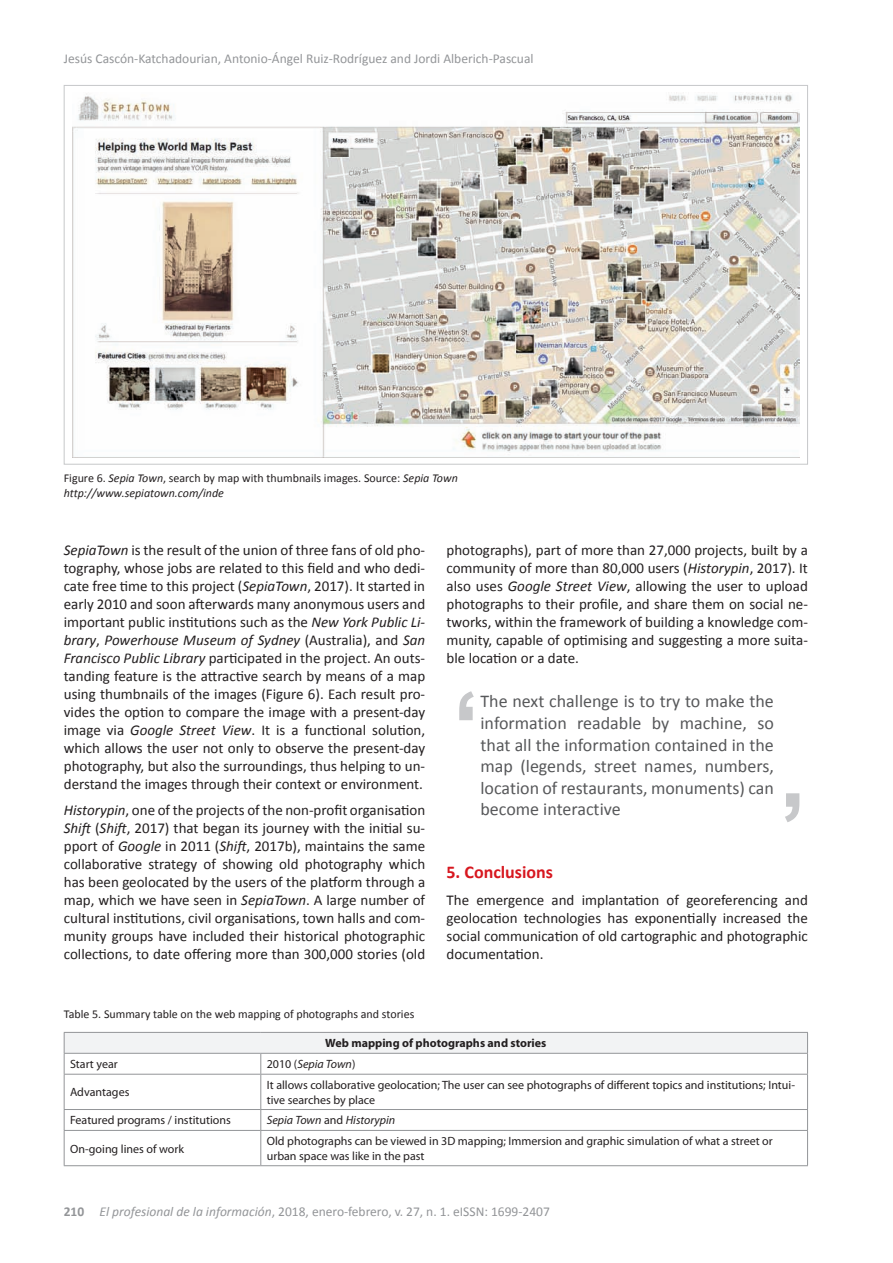
<style>
.page{position:relative;width:893px;height:1263px;background:#fff}
.page>*{position:absolute;margin:0;border:0;box-sizing:border-box;transform-origin:0 0}
.t1{font:18px/21.6px "Calibri";color:#57585a;text-align:justify}
.t2{font:700 18px "Calibri";color:#d7171f}
.t3{font:15px/18px "Calibri";color:#231f20;text-align:justify}
.t4{font:13.5px "Calibri";color:#939598}
.t5{font:12px/14.4px "Myriad Pro";color:#231f20}
.t6{font:12px/14.4px "Calibri";color:#231f20}
.t7{font:italic 12px "Myriad Pro";color:#231f20}
.t8{font:700 12px "Myriad Pro";color:#231f20}
.s1{font-style:italic}
.s2{font-style:normal}
.s3{font-weight:700}
</style>
<div class="page">
<img style="left:72px;top:92px;width:727px;height:365px">
<div style="left:64px;top:1032px;width:743px;height:21px;background:#f2f3f4"></div>
<hr style="left:64px;top:1032px;width:197px;height:1px;background:#939598">
<hr style="left:261px;top:1032px;width:547px;height:1px;background:#939598">
<hr style="left:64px;top:1053px;width:197px;height:1px;background:#939598">
<svg style="left:64px;top:1033px;width:1px;height:41px"></svg>
<hr style="left:261px;top:1053px;width:547px;height:1px;background:#939598">
<svg style="left:260px;top:1054px;width:1px;height:20px"></svg>
<svg style="left:807px;top:1033px;width:1px;height:41px"></svg>
<hr style="left:64px;top:1074px;width:197px;height:1px;background:#939598">
<hr style="left:64px;top:1074px;width:1px;height:35px;background:#939598">
<hr style="left:261px;top:1074px;width:547px;height:1px;background:#939598">
<hr style="left:260px;top:1074px;width:1px;height:35px;background:#939598">
<hr style="left:807px;top:1074px;width:1px;height:35px;background:#939598">
<hr style="left:64px;top:1109px;width:197px;height:1px;background:#939598">
<svg style="left:64px;top:1110px;width:1px;height:20px"></svg>
<hr style="left:261px;top:1109px;width:547px;height:1px;background:#939598">
<svg style="left:260px;top:1110px;width:1px;height:20px"></svg>
<svg style="left:807px;top:1110px;width:1px;height:20px"></svg>
<hr style="left:64px;top:1130px;width:197px;height:1px;background:#939598">
<hr style="left:64px;top:1131px;width:1px;height:34px;background:#939598">
<hr style="left:261px;top:1130px;width:547px;height:1px;background:#939598">
<hr style="left:260px;top:1131px;width:1px;height:34px;background:#939598">
<hr style="left:807px;top:1131px;width:1px;height:34px;background:#939598">
<hr style="left:64px;top:1165px;width:197px;height:1px;background:#939598">
<hr style="left:261px;top:1165px;width:547px;height:1px;background:#939598">
<svg style="left:785px;top:793px;width:14px;height:29px"></svg>
<svg style="left:459px;top:691px;width:15px;height:29px"></svg>
<p class="t4" style="left:64px;top:50px;width:471px">Jesús Cascón-Katchadourian, Antonio-Ángel Ruiz-Rodríguez and Jordi Alberich-Pascual</p>
<p class="t6" style="left:64px;top:471px;width:396px">Figure 6. <span class="s1">Sepia Town</span>, search by map with thumbnails images. Source: <span class="s1">Sepia Town http://www.sepiatown.com/inde</span></p>
<p class="t3" style="left:64px;top:541px;width:363px"><span class="s1">SepiaTown</span> is the result of the union of three fans of old pho&shy;tography, whose jobs are related to this field and who dedi&shy;cate free time to this project (<span class="s1">SepiaTown</span>, 2017). It started in early 2010 and soon afterwards many anonymous users and important public institutions such as the <span class="s1">New York Public Li&shy;brary</span>, <span class="s1">Powerhouse Museum of Sydney</span> (Australia), and <span class="s1">San Francisco Public Library</span> participated in the project. An outs&shy;tanding feature is the attractive search by means of a map using thumbnails of the images (Figure 6). Each result pro&shy;vides the option to compare the image with a present-day image via <span class="s1">Google Street View</span>. It is a functional solution, which allows the user not only to observe the present-day photography, but also the surroundings, thus helping to un&shy;derstand the images through their context or environment.</p>
<p class="t3" style="left:64px;top:801px;width:363px"><span class="s1">Historypin</span>, one of the projects of the non-profit organisation <span class="s1">Shift</span> (<span class="s1">Shift</span>, 2017) that began its journey with the initial su&shy;pport of <span class="s1">Google</span> in 2011 (<span class="s1">Shift</span>, 2017b), maintains the same collaborative strategy of showing old photography which has been geolocated by the users of the platform through a map, which we have seen in <span class="s1">SepiaTown</span>. A large number of cultural institutions, civil organisations, town halls and com&shy;munity groups have included their historical photographic collections, to date offering more than 300,000 stories (old</p>
<p class="t6" style="left:64px;top:1007px;width:352px">Table 5. Summary table on the web mapping of photographs and stories</p>
<p class="t3" style="left:446px;top:541px;width:363px">photographs), part of more than 27,000 projects, built by a community of more than 80,000 users (<span class="s1">Historypin</span>, 2017). It also uses <span class="s1">Google Street View</span>, allowing the user to upload photographs to their profile, and share them on social ne&shy;tworks, within the framework of building a knowledge com&shy;munity, capable of optimising and suggesting a more suita&shy;ble location or a date.</p>
<p class="t1" style="left:480px;top:691px;width:295px">The next challenge is to try to make the information readable by machine, so that all the information contained in the map (legends, street names, numbers, location of restaurants, monuments) can become interactive</p>
<p class="t2" style="left:446px;top:861px;width:108px">5. Conclusions</p>
<p class="t3" style="left:446px;top:891px;width:363px">The emergence and implantation of georeferencing and geolocation technologies has exponentially increased the social communication of old cartographic and photographic documentation.</p>
<p class="t8" style="left:325px;top:1035px;width:223px">Web mapping of photographs and stories</p>
<p class="t5" style="left:70px;top:1057px;width:49px">Start year</p>
<p class="t7" style="left:267px;top:1057px;width:90px"><span class="s2">2010 (</span>Sepia Town<span class="s2">)</span></p>
<p class="t5" style="left:70px;top:1085px;width:61px">Advantages</p>
<p class="t5" style="left:267px;top:1078px;width:530px">It allows collaborative geolocation; The user can see photographs of different topics and institutions; Intui&shy;tive searches by place</p>
<p class="t5" style="left:70px;top:1113px;width:162px">Featured programs / institutions</p>
<p class="t7" style="left:267px;top:1113px;width:130px">Sepia Town <span class="s2">and</span> Historypin</p>
<p class="t5" style="left:70px;top:1141px;width:115px">On-going lines of work</p>
<p class="t5" style="left:267px;top:1134px;width:507px">Old photographs can be viewed in 3D mapping; Immersion and graphic simulation of what a street or urban space was like in the past</p>
<p class="t4" style="left:64px;top:1203px;width:488px"><span class="s3">210</span> <span class="s1">El profesional de la información</span>, 2018, enero-febrero, v. 27, n. 1. eISSN: 1699-2407</p>
</div>
